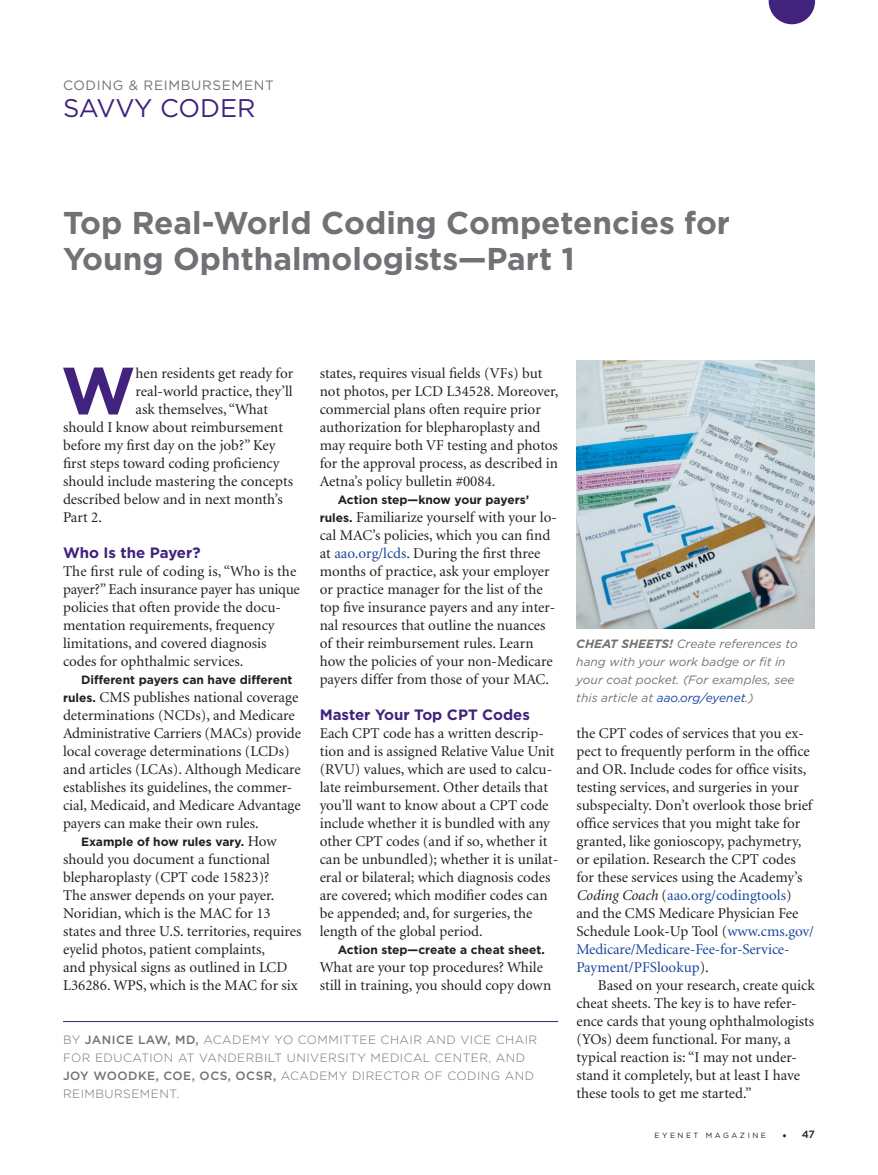
<style>
.page{position:relative;width:878px;height:1175px;background:#fff}
.page>*{position:absolute;margin:0;border:0;box-sizing:border-box;transform-origin:0 0}
.BODY_text_dropcap{font:700 66.45px "Gotham";color:#41237e}
.Headline{font:700 31.5px "Gotham";color:#717275}
.t1{font:25.5px "Gotham";letter-spacing:-.01em;color:#41237e}
.BODY_text{font:15px/18px "Minion";color:#231f20}
.BODY_text_NO_indent{font:15px/18px "Minion";color:#231f20}
.BODY_text_dropcap-2{font:15px "Minion";color:#231f20}
.Subhead{font:700 15px "Gotham";color:#41237e}
.t2{font:13.5px "Gotham";letter-spacing:.05em;color:#717275}
.Byline_writer{font:300 12px/18px "Gotham";letter-spacing:.04em;color:#717275}
.t3{font:italic 12px/18px "Gotham";color:#717275}
.BODY_text-2{font:700 12px "Gotham";color:#231f20}
.t4{font:500 10.5px "Gotham";color:#231f20}
.t5{font:7.5px "Gotham";letter-spacing:.34em;color:#231f20}
.s1{font-family:"Gotham";font-weight:700;font-size:12px}
.s2{font-family:"Minion";font-weight:400;font-size:15px}
.s3{color:#18469d}
.s4{font-weight:500}
.s5{font-weight:700}
.s6{font-style:italic}
.s7{font-weight:300;font-size:12px}
</style>
<div class="page">
<svg style="left:768px;top:0;width:47px;height:24px"></svg>
<hr style="left:63px;top:1021px;width:495px;height:1px;background:#41237e">
<img style="left:576px;top:360px;width:238px;height:268px">
<p class="t2" style="left:63px;top:77px;width:212px">CODING &amp; REIMBURSEMENT</p>
<h3 class="t1" style="left:63px;top:92px;width:194px">SAVVY CODER</h3>
<p class="Headline" style="left:63px;top:202px;width:668px">Top Real-World Coding Competencies for</p>
<p class="Headline" style="left:63px;top:238px;width:513px">Young Ophthalmologists—Part 1</p>
<p class="BODY_text_dropcap" style="left:61px;top:346px;width:76px">W</p>
<p class="BODY_text_dropcap-2" style="left:136px;top:366px;width:159px">hen residents get ready for</p>
<p class="BODY_text_dropcap-2" style="left:136px;top:384px;width:158px">real-world practice, they’ll</p>
<p class="BODY_text_dropcap-2" style="left:136px;top:402px;width:134px">ask themselves, “What</p>
<p class="BODY_text_dropcap-2" style="left:63px;top:420px;width:221px">should I know about reimbursement</p>
<p class="BODY_text_dropcap-2" style="left:63px;top:438px;width:214px">before my first day on the job?” Key</p>
<p class="BODY_text_dropcap-2" style="left:63px;top:456px;width:218px">first steps toward coding proficiency</p>
<p class="BODY_text_dropcap-2" style="left:63px;top:474px;width:231px">should include mastering the concepts</p>
<p class="BODY_text_dropcap-2" style="left:63px;top:492px;width:221px">described below and in next month’s</p>
<p class="BODY_text_dropcap-2" style="left:63px;top:510px;width:41px">Part 2.</p>
<p class="Subhead" style="left:63px;top:543px;width:139px">Who Is the Payer?</p>
<p class="BODY_text_NO_indent" style="left:63px;top:563px;width:238px">The first rule of coding is, “Who is the payer?” Each insurance payer has unique policies that often provide the docu&shy;mentation requirements, frequency limitations, and covered diagnosis codes for ophthalmic services.</p>
<p class="BODY_text-2" style="left:81px;top:672px;width:213px">Different payers can have different</p>
<p class="BODY_text" style="left:63px;top:689px;width:239px"><span class="s1">rules.</span> CMS publishes national coverage determinations (NCDs), and Medicare Administrative Carriers (MACs) provide local coverage determinations (LCDs) and articles (LCAs). Although Medicare establishes its guidelines, the commer&shy;cial, Medicaid, and Medicare Advantage payers can make their own rules.</p>
<p class="BODY_text-2" style="left:81px;top:834px;width:197px">Example of how rules vary. <span class="s2">How</span></p>
<p class="BODY_text" style="left:63px;top:851px;width:240px">should you document a functional blepharoplasty (CPT code 15823)?<br>The answer depends on your payer.<br>Noridian, which is the MAC for 13 states and three U.S. territories, requires eyelid photos, patient complaints,<br>and physical signs as outlined in LCD L36286. WPS, which is the MAC for six</p>
<p class="BODY_text" style="left:320px;top:365px;width:240px">states, requires visual fields (VFs) but not photos, per LCD L34528. Moreover, commercial plans often require prior authorization for blepharoplasty and may require both VF testing and photos for the approval process, as described in Aetna’s policy bulletin #0084.</p>
<p class="BODY_text-2" style="left:338px;top:492px;width:193px">Action step—know your payers’</p>
<p class="BODY_text" style="left:320px;top:509px;width:239px"><span class="s1">rules.</span> Familiarize yourself with your lo&shy;cal MAC’s policies, which you can find at <span class="s3">aao.org/lcds</span>. During the first three months of practice, ask your employer or practice manager for the list of the top five insurance payers and any inter&shy;nal resources that outline the nuances of their reimbursement rules. Learn how the policies of your non-Medicare payers differ from those of your MAC.</p>
<p class="Subhead" style="left:320px;top:705px;width:212px">Master Your Top CPT Codes</p>
<p class="BODY_text_NO_indent" style="left:320px;top:725px;width:240px">Each CPT code has a written descrip&shy;tion and is assigned Relative Value Unit (RVU) values, which are used to calcu&shy;late reimbursement. Other details that you’ll want to know about a CPT code include whether it is bundled with any other CPT codes (and if so, whether it can be unbundled); whether it is unilat&shy;eral or bilateral; which diagnosis codes are covered; which modifier codes can be appended; and, for surgeries, the length of the global period.</p>
<p class="BODY_text-2" style="left:338px;top:942px;width:209px">Action step—create a cheat sheet.</p>
<p class="BODY_text" style="left:320px;top:959px;width:233px">What are your top procedures? While still in training, you should copy down</p>
<p class="Byline_writer" style="left:63px;top:1030px;width:475px">BY <span class="s4">JANICE LAW, MD,</span> ACADEMY YO COMMITTEE CHAIR AND VICE CHAIR FOR EDUCATION AT VANDERBILT UNIVERSITY MEDICAL CENTER, AND <span class="s4">JOY WOODKE, COE, OCS, OCSR,</span> ACADEMY DIRECTOR OF CODING AND REIMBURSEMENT.</p>
<p class="t3" style="left:576px;top:634px;width:223px"><span class="s5">CHEAT SHEETS!</span> Create references to hang with your work badge or fit in your coat pocket. (For examples, see this article at <span class="s3">aao.org/eyenet</span>.)</p>
<p class="BODY_text" style="left:576px;top:725px;width:239px">the CPT codes of services that you ex&shy;pect to frequently perform in the office and OR. Include codes for office visits, testing services, and surgeries in your subspecialty. Don’t overlook those brief office services that you might take for granted, like gonioscopy, pachymetry, or epilation. Research the CPT codes for these services using the Academy’s <span class="s6">Coding Coach</span> (<span class="s3">aao.org/codingtools</span>) and the CMS Medicare Physician Fee Schedule Look-Up Tool (<span class="s3">www.cms.gov/ Medicare/Medicare-Fee-for-Service-Payment/PFSlookup</span>).</p>
<p class="BODY_text" style="left:576px;top:977px;width:240px;text-indent:21px">Based on your research, create quick cheat sheets. The key is to have refer&shy;ence cards that young ophthalmologists (YOs) deem functional. For many, a typical reaction is: “I may not under&shy;stand it completely, but at least I have these tools to get me started.”</p>
<p class="t5" style="left:654px;top:1130px;width:113px">EYENET MAGAZINE</p>
<p class="t4" style="left:781px;top:1127px;width:35px"><span class="s7">•</span> 47</p>
</div>
